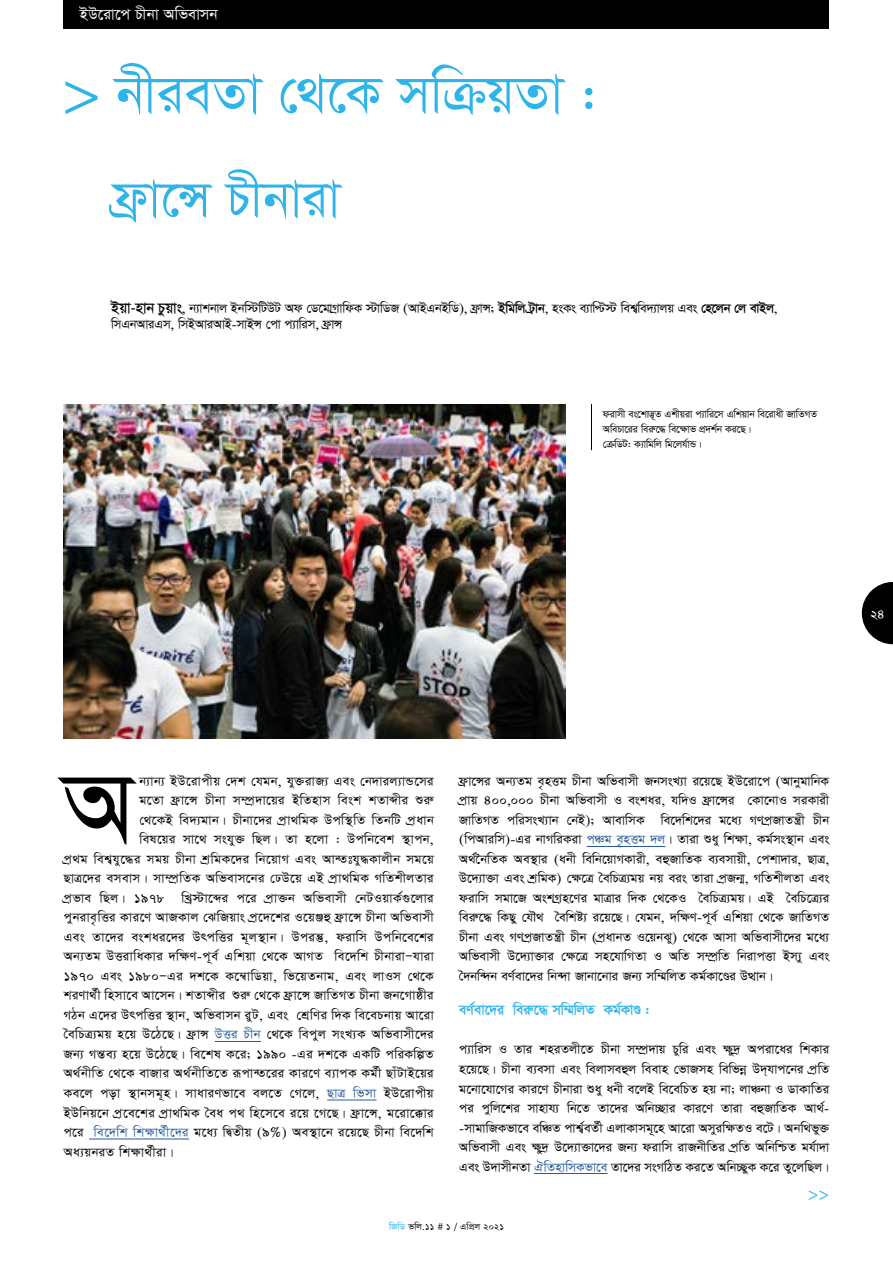
<style>
.page{position:relative;width:893px;height:1263px;background:#fff}
.page>*{position:absolute;margin:0;border:0;box-sizing:border-box;transform-origin:0 0}
.t1{font:119.85px "Sutonny MJ";color:#000}
.t2{font:63px "Sutonny MJ";color:#2fb4e9}
.t3{font:60px "Sutonny MJ";color:#2fb4e9}
.t4{font:18px "Sutonny MJ";letter-spacing:.01em;color:#fff}
.t5{font:18px "Myriad Pro";color:#2fb4e9}
.t6{font:700 16.5px "Sutonny MJ";color:#2fb4e9}
.t7{font:15px/19.5px "Sutonny MJ";letter-spacing:.03em;color:#000;text-align:justify}
.t8{font:15px/16.5px "Sutonny MJ";letter-spacing:-.01em;color:#000}
.t9{font:15px "Sutonny MJ";color:#fff}
.t10{font:12px/15px "Sutonny MJ";letter-spacing:-.01em;color:#000}
.t11{font:10.5px "Sutonny MJ";letter-spacing:.02em;color:#000}
.s1{font-family:"Solaiman Lipi";font-weight:700}
.s2{font-weight:700}
.s3{color:#275b9b}
.s4{color:#2fb4e9}
</style>
<div class="page">
<svg style="left:862px;top:582px;width:31px;height:62px"></svg>
<div style="left:64px;top:0;width:765px;height:28px;background:#000"></div>
<hr style="left:215px;top:1041px;width:46px;height:1px;background:#275b9b">
<hr style="left:327px;top:1100px;width:50px;height:1px;background:#275b9b">
<hr style="left:89px;top:1139px;width:100px;height:1px;background:#275b9b">
<hr style="left:587px;top:846px;width:78px;height:1px;background:#275b9b">
<hr style="left:534px;top:1173px;width:74px;height:1px;background:#275b9b">
<img style="left:64px;top:404px;width:502px;height:334px">
<hr style="left:591px;top:404px;width:1px;height:46px;background:#000">
<p class="t4" style="left:80px;top:4px;width:139px">BD‡IV‡C PXBV AWFEVMB</p>
<h2 class="t2" style="left:64px;top:60px;width:535px">&gt; BXIEZV †_‡K MWΜQZV :</h2>
<h3 class="t3" style="left:113px;top:166px;width:228px">D«V‡Ý PXBVIV</h3>
<p class="t8" style="left:111px;top:300px;width:668px"><span class="s1">ইয়া-হান চুয়াং</span>, B¨VKBVJ BBW÷WUDU AD †W‡GVM«VWDK ÷VWWR (AVBGBBWW), D«VÝ; <span class="s2">BWGWJ U«VB</span>, NSKS E¨VWÞ÷ WEK¦WE`¨VJQ GES <span class="s2">†N‡JB †J EVBJ</span>,<br>WMGBAVIGM, WMBAVIAVB-MVBÝ †CV C¨VWIM, D«VÝ</p>
<p class="t10" style="left:603px;top:408px;width:216px">DIVMX ES‡KV™¢~Z GKXQIV C¨VWI‡M GWKQVB WE‡IVAX RVWZMZ<br>AWEPV‡II WEIÆ‡× WE‡¶VF CÖ`K©B KI‡Q|<br>†ΜWWU: K¨VWGWJ WG‡JH©VÛ|</p>
<p class="t9" style="left:870px;top:606px;width:16px">24</p>
<h1 class="t1" style="left:64px;top:741px;width:74px">A</h1>
<p class="t7" style="left:139px;top:772px;width:296px">B¨VB¨ BD‡IVCXQ †`K †HGB, HY³IVR¨ GES †B`VIJ¨VÛ‡MI</p>
<p class="t7" style="left:139px;top:791px;width:296px">G‡ZV D«V‡Ý PXBV M¤Ú«`V‡QI BWZNVM WESK KZVÃXI ÏIÆ</p>
<p class="t7" style="left:139px;top:811px;width:296px">†_‡KB WE`¨GVB| PXBV‡`I C«V_WGK DCW¯’WZ WZBWU C«AVB</p>
<p class="t7" style="left:139px;top:830px;width:296px">WEL‡QI MV‡_ MSHY³ WQJ| ZV N‡JV : DCWB‡EK ¯’VCB,</p>
<p class="t7" style="left:64px;top:850px;width:371px">C«_G WEK¦HY‡×I MGQ PXBV K«WGK‡`I WB‡QVM GES AV›ZTHY×KVJXB MG‡Q</p>
<p class="t7" style="left:64px;top:869px;width:371px">QVÎ‡`I EMEVM| MV¤Ú«WZK AWFEVM‡BI †XD‡Q GB C«V_WGK MWZKXJZVI</p>
<p class="t7" style="left:64px;top:889px;width:371px">C«FVE WQJ| 1978 WLª÷V‡ÃI C‡I C«V³B AWFEVMX †BUIQVK©¸‡JVI</p>
<p class="t7" style="left:64px;top:908px;width:371px">CYBIVE…WËI KVI‡Y AVRKVJ †SWRQVS C«‡`‡KI I‡QÄÛ D«V‡Ý PXBV AWFEVMX</p>
<p class="t7" style="left:64px;top:928px;width:371px">GES ZV‡`I ESKAI‡`I DRCWËI G~J¯’VB| DCIŠ‘, DIVWM DCWB‡E‡KI</p>
<p class="t7" style="left:64px;top:947px;width:371px">AB¨ZG DËIVWAKVI `W¶Y-C~E© GWKQV †_‡K AVMZ WE‡`WK PXBVIVÑHVIV</p>
<p class="t7" style="left:64px;top:967px;width:371px">1970 GES 1980ÑGI `K‡K K‡¤^VWWQV, WF‡QZBVG, GES JVIM †_‡K</p>
<p class="t7" style="left:64px;top:986px;width:371px">KIYV_©X WNMV‡E AV‡MB| KZVÃXI ÏIÆ †_‡K D«V‡Ý RVWZMZ PXBV RB‡MVÔXI</p>
<p class="t7" style="left:64px;top:1006px;width:371px">MVB G‡`I DRCWËI ¯’VB, AWFEVMB IYU, GES †KÖWYI W`K WE‡EPBVQ AV‡IV</p>
<p class="t7" style="left:64px;top:1025px;width:371px">ˆEWPÎ¨GQ N‡Q D‡V‡Q| D«VÝ <span class="s3">DËI PXB</span> †_‡K WECYJ MSL¨K AWFEVMX‡`I</p>
<p class="t7" style="left:64px;top:1045px;width:371px">RB¨ MŠÍE¨ N‡Q D‡V‡Q| WE‡KL K‡I; 1990 -GI `K‡K GKWU CWIKWÍZ</p>
<p class="t7" style="left:64px;top:1064px;width:371px">A_©BXWZ †_‡K EVRVI A_©BXWZ‡Z IƑCV›Z‡II KVI‡Y E¨VCK KG©X QVUUVB‡QI</p>
<p class="t7" style="left:64px;top:1084px;width:371px">KE‡J COV ¯’VBMG~N| MVAVIYFV‡E EJ‡Z †M‡J, <span class="s3">QVÎ WFMV</span> BD‡IVCXQ</p>
<p class="t7" style="left:64px;top:1103px;width:371px">BDWBQ‡B C«‡E‡KI C«V_WGK ˆEA C_ WN‡M‡E I‡Q ‡M‡Q| D«V‡Ý, G‡IV‡°VI</p>
<p class="t7" style="left:64px;top:1123px;width:371px">C‡I <span class="s3">WE‡`WK WK¶V_©X‡`I</span> G‡A¨ WØZXQ (9%) AE¯’V‡B I‡Q‡Q PXBV WE‡`WK</p>
<p class="t7" style="left:64px;top:1142px;width:111px">AA¨QBIZ WK¶V_©XIV|</p>
<p class="t7" style="left:459px;top:772px;width:371px">D«V‡ÝI AB¨ZG E…NËG PXBV AWFEVMX RBMSL¨V I‡Q‡Q BD‡IV‡C (AVBYGVWBK C«VQ 400,000 PXBV AWFEVMX I ESKAI, HW`I D«V‡ÝI †KV‡BVI MIKVIX RVWZMZ CWIMSL¨VB †BB); AVEVWMK WE‡`WK‡`I G‡A¨ MYC«RVZŠ¿X PXB (WCAVIWM)-GI BVMWIKIV <span class="s3">CÂG E…NËG `J</span>| ZVIV ÏAYWK¶V, KG©MS¯’VB GES A_©‰BWZK AE¯’VI (ABX WEWB‡QVMKVIX, EÛRVWZK E¨EMVQX, †CKV`VI, QVÎ, D‡`¨V³V GES K«WGK) †¶‡Î ˆEWPÎ¨GQ BQ EIS ZVIV C«RB¥, MWZKXJZV GES DIVWM MGV‡R ASKM«N‡YI GVÎVI W`K †_‡KI ˆEWPÎ¨GQ| GB ˆEWP‡Î¨I WEIÆ‡× WKQY†HŠ_ ˆEWKÓ¨ I‡Q‡Q| †HGB, `W¶Y-C~E© GWKQV †_‡K RVWZMZ PXBV GES MYC«RVZŠ¿X PXB (C«AVBZ I‡QBSY) †_‡K AVMV AWFEVMX‡`I G‡A¨ AWFEVMX D‡`¨V³VI †¶‡Î MN‡HVWMZV I AWZ M¤Ú«WZ WBIVCËV BM¨Y GES ˆ`BW›`B EY©EV‡`I WB›`V RVBV‡BVI RB¨ MW¤§WJZ KG©KV‡ÐI DÌVB|</p>
<p class="t6" style="left:459px;top:1001px;width:192px">EY©EV‡`I WEIÆ‡× MW¤§WJZ KG©KVÐ :</p>
<p class="t7" style="left:459px;top:1040px;width:371px">C¨VWIM I ZVI KNIZJX‡Z PXBV M¤Ú«`VQ PYWI GES ¶Y`«ACIV‡AI WKKVI N‡Q‡Q| PXBV E¨EMV GES WEJVMEÛJ WEEVN †FVRMN WEWFBŒ D`&amp;HVC‡BI C«WZ G‡BV‡HV‡MI KVI‡Y PXBVIV ÏAYABX E‡JB WE‡EWPZ NQ BV; JVÂBV I WVKVWZI CI CYWJ‡KI MVNVH¨ WB‡Z ZV‡`I AWB”QVI KVI‡Y ZVIV EÛRVWZK AV_©- -MVGVWRKFV‡E EWÂZ CVK¦©EZ©X GJVKVMG~‡N AV‡IV AMYIW¶ZI E‡U| ABW_FY³<br>AWFEVMX GES ¶Y`«D‡`¨V³V‡`I RB¨ DIVWM IVRBXWZI C«WZ AWBWÐZ GH©V`V GES D`VMXBZV <span class="s3">HWZNVWMKFV‡E</span> ZV‡`I MSMWVZ KI‡Z AWB”QYK K‡I ZY‡JWQJ|</p>
<p class="t5" style="left:808px;top:1183px;width:23px">&gt;&gt;</p>
<p class="t11" style="left:389px;top:1220px;width:116px"><span class="s4">WRWW</span> FWJ.11 # 1 / GWCÖJ 2021</p>
</div>
